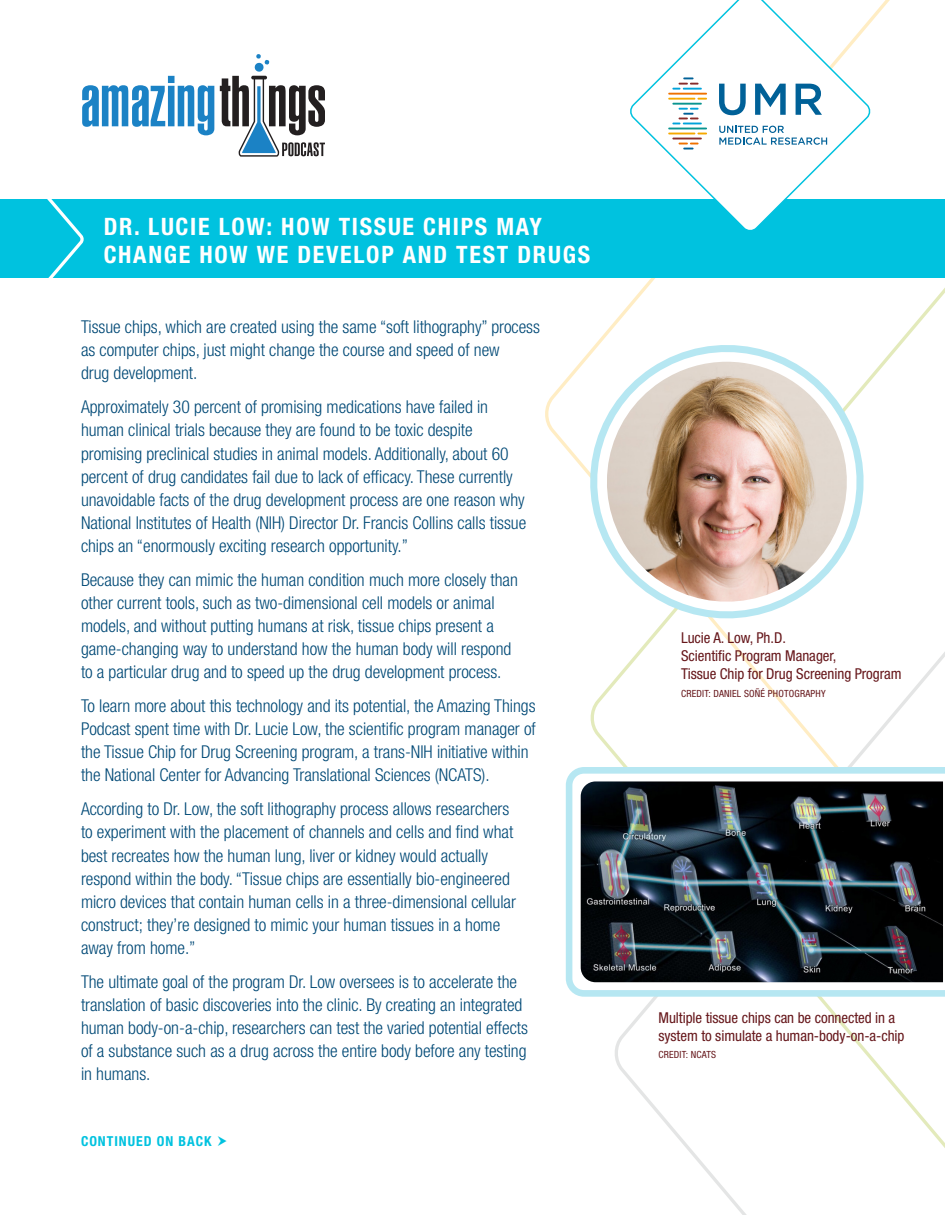
<style>
.page{position:relative;width:945px;height:1215px;background:#fff}
.page>*{position:absolute;margin:0;border:0;box-sizing:border-box;transform-origin:0 0}
.t1{font:700 condensed 24px/28.8px "Helvetica Neue LT Std";letter-spacing:.07em;color:#fff}
.t2{font:300 condensed 17.7px/23.1px "Helvetica Neue LT Std";color:#004976}
.t3{font:condensed 15px/18px "Helvetica Neue LT Std";letter-spacing:-.005em;color:#66171b}
.t4{font:700 condensed 13.8px "Helvetica Neue LT Std";letter-spacing:.07em;color:#00c2df}
.t5{font:condensed 9.9px "Helvetica Neue LT Std";letter-spacing:.02em;color:#66171b}
</style>
<div class="page">
<svg style="left:82px;top:76px;width:132px;height:59px"></svg>
<svg style="left:220px;top:54px;width:105px;height:103px"></svg>
<svg style="left:615px;top:288px;width:330px;height:910px"></svg>
<svg style="left:545px;top:0;width:399px;height:764px"></svg>
<div style="left:0;top:199px;width:945px;height:79px;background:#00c2df"></div>
<svg style="left:47px;top:199px;width:37px;height:79px"></svg>
<svg style="left:565px;top:320px;width:314px;height:323px"></svg>
<svg style="left:590px;top:345px;width:273px;height:273px"></svg>
<img style="left:605px;top:362px;width:244px;height:241px">
<svg style="left:565px;top:764px;width:380px;height:236px"></svg>
<img style="left:581px;top:781px;width:362px;height:201px">
<svg style="left:628px;top:0;width:245px;height:230px"></svg>
<svg style="left:719px;top:126px;width:108px;height:19px"></svg>
<svg style="left:719px;top:84px;width:27px;height:31px"></svg>
<svg style="left:755px;top:84px;width:31px;height:31px"></svg>
<svg style="left:796px;top:84px;width:26px;height:31px"></svg>
<hr style="left:668px;top:93px;width:39px;height:2px;background:#ef7100">
<hr style="left:668px;top:98px;width:27px;height:2px;background:#f6a800">
<hr style="left:672px;top:103px;width:30px;height:2px;background:#0a9490">
<svg style="left:672px;top:77px;width:30px;height:13px"></svg>
<svg style="left:697px;top:98px;width:10px;height:2px"></svg>
<hr style="left:668px;top:128px;width:39px;height:1px;background:#0a9490">
<hr style="left:672px;top:138px;width:30px;height:1px;background:#882d2b">
<svg style="left:679px;top:143px;width:20px;height:7px"></svg>
<svg style="left:672px;top:108px;width:30px;height:16px"></svg>
<svg style="left:668px;top:133px;width:39px;height:1px"></svg>
<h1 class="t1" style="left:104px;top:211px;width:488px">DR. LUCIE LOW: HOW TISSUE CHIPS MAY<br>CHANGE HOW WE DEVELOP AND TEST DRUGS</h1>
<p class="t2" style="left:81px;top:315px;width:461px">Tissue chips, which are created using the same “soft lithography” process as computer chips, just might change the course and speed of new<br>drug development.</p>
<p class="t2" style="left:81px;top:395px;width:447px">Approximately 30 percent of promising medications have failed in human clinical trials because they are found to be toxic despite promising preclinical studies in animal models. Additionally, about 60 percent of drug candidates fail due to lack of efficacy. These currently unavoidable facts of the drug development process are one reason why National Institutes of Health (NIH) Director Dr. Francis Collins calls tissue chips an “enormously exciting research opportunity.”</p>
<p class="t2" style="left:81px;top:568px;width:438px">Because they can mimic the human condition much more closely than other current tools, such as two-dimensional cell models or animal models, and without putting humans at risk, tissue chips present a game-changing way to understand how the human body will respond to a particular drug and to speed up the drug development process.</p>
<p class="t2" style="left:81px;top:694px;width:456px">To learn more about this technology and its potential, the Amazing Things Podcast spent time with Dr. Lucie Low, the scientific program manager of the Tissue Chip for Drug Screening program, a trans-NIH initiative within the National Center for Advancing Translational Sciences (NCATS).</p>
<p class="t2" style="left:81px;top:797px;width:437px">According to Dr. Low, the soft lithography process allows researchers to experiment with the placement of channels and cells and find what best recreates how the human lung, liver or kidney would actually respond within the body. “Tissue chips are essentially bio-engineered micro devices that contain human cells in a three-dimensional cellular construct; they’re designed to mimic your human tissues in a home away from home.”</p>
<p class="t2" style="left:81px;top:970px;width:448px">The ultimate goal of the program Dr. Low oversees is to accelerate the translation of basic discoveries into the clinic. By creating an integrated human body-on-a-chip, researchers can test the varied potential effects of a substance such as a drug across the entire body before any testing in humans.</p>
<p class="t4" style="left:81px;top:1133px;width:132px">CONTINUED ON BACK</p>
<p class="t3" style="left:681px;top:629px;width:222px">Lucie A. Low, Ph.D.<br>Scientific Program Manager,<br>Tissue Chip for Drug Screening Program</p>
<p class="t5" style="left:681px;top:687px;width:146px">CREDIT: DANIEL SOÑÉ PHOTOGRAPHY</p>
<p class="t3" style="left:658px;top:1009px;width:248px">Multiple tissue chips can be connected in a system to simulate a human-body-on-a-chip</p>
<p class="t5" style="left:658px;top:1049px;width:59px">CREDIT: NCATS</p>
</div>
